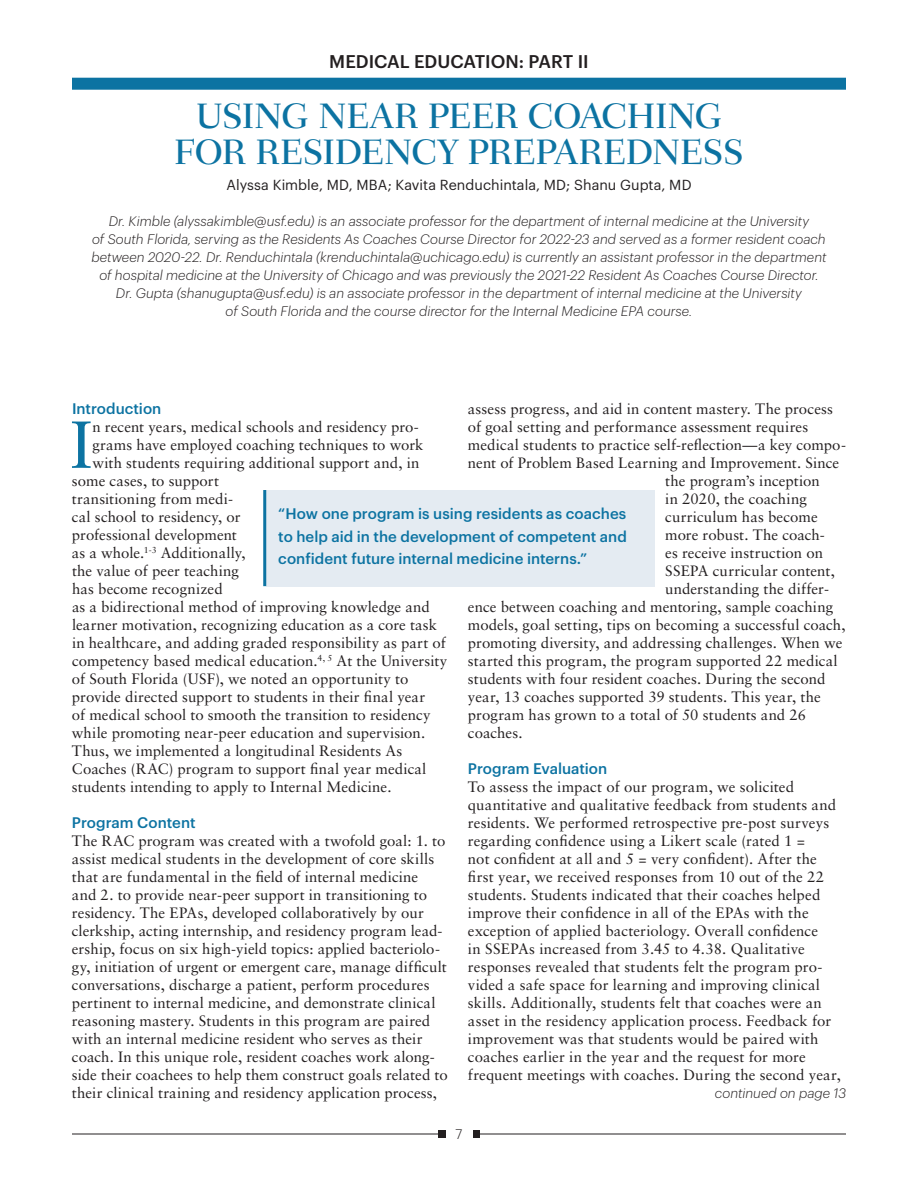
<style>
.page{position:relative;width:918px;height:1188px;background:#fff}
.page>*{position:absolute;margin:0;border:0;box-sizing:border-box;transform-origin:0 0}
.t1{font:66.6px "Sabon";color:#0c73a2}
.t2{font:500 36px/36px "Fairfield LH";letter-spacing:-.035em;color:#0c73a2;text-align:center}
.t3{font:500 18px "Graphik";letter-spacing:-.005em;color:#231f20}
.t4{font:15px/18px "Sabon";letter-spacing:.005em;color:#231f20}
.t5{font:500 15px/22.5px "Graphik";color:#0c73a2;text-align:justify}
.t6{font:14.25px "Graphik";letter-spacing:.005em;color:#231f20}
.t7{font:italic 300 13.5px/18px "Graphik";letter-spacing:.005em;color:#231f20;text-align:center}
.t8{font:300 13.5px "Graphik";color:#231f20}
</style>
<div class="page">
<hr style="left:72px;top:1134px;width:774px;height:1px;background:#231f20">
<div style="left:438px;top:1130px;width:8px;height:8px;background:#231f20"></div>
<div style="left:473px;top:1130px;width:7px;height:8px;background:#231f20"></div>
<div style="left:446px;top:1129px;width:27px;height:10px;background:#fff"></div>
<div style="left:72px;top:78px;width:774px;height:12px;background:#0c73a2"></div>
<div style="left:266px;top:490px;width:389px;height:96px;background:#e4ebf2"></div>
<hr style="left:263px;top:490px;width:3px;height:96px;background:#0c73a2">
<p class="t3" style="left:329px;top:54px;width:261px">MEDICAL EDUCATION: PART II</p>
<h2 class="t2" style="left:174px;top:101px;width:572px">USING NEAR PEER COACHING<br>FOR RESIDENCY PREPAREDNESS</h2>
<p class="t6" style="left:226px;top:178px;width:467px">Alyssa Kimble, MD, MBA; Kavita Renduchintala, MD; Shanu Gupta, MD</p>
<p class="t7" style="left:91px;top:213px;width:737px">Dr. Kimble (alyssakimble@usf.edu) is an associate professor for the department of internal medicine at the University<br>of South Florida, serving as the Residents As Coaches Course Director for 2022-23 and served as a former resident coach between 2020-22. Dr. Renduchintala (krenduchintala@uchicago.edu) is currently an assistant professor in the department of hospital medicine at the University of Chicago and was previously the 2021-22 Resident As Coaches Course Director.<br>Dr. Gupta (shanugupta@usf.edu) is an associate professor in the department of internal medicine at the University<br>of South Florida and the course director for the Internal Medicine EPA course.</p>
<p class="t5" style="left:72px;top:398px;width:91px">Introduction</p>
<h1 class="t1" style="left:70px;top:416px;width:24px">I</h1>
<p class="t4" style="left:92px;top:419px;width:328px">n recent years, medical schools and residency pro-</p>
<p class="t4" style="left:468px;top:401px;width:367px">assess progress, and aid in content mastery. The process</p>
<p class="t4" style="left:468px;top:419px;width:342px">of goal setting and performance assessment requires</p>
<p class="t4" style="left:468px;top:437px;width:379px">medical students to practice self-reflection—a key compo-</p>
<p class="t4" style="left:468px;top:455px;width:373px">nent of Problem Based Learning and Improvement. Since</p>
<p class="t4" style="left:665px;top:473px;width:156px">the program’s inception</p>
<p class="t4" style="left:665px;top:491px;width:143px">in 2020, the coaching</p>
<p class="t4" style="left:665px;top:509px;width:154px">curriculum has become</p>
<p class="t4" style="left:665px;top:527px;width:161px">more robust. The coach-</p>
<p class="t4" style="left:665px;top:545px;width:159px">es receive instruction on</p>
<p class="t4" style="left:665px;top:563px;width:171px">SSEPA curricular content,</p>
<p class="t4" style="left:665px;top:581px;width:165px">understanding the differ-</p>
<p class="t4" style="left:468px;top:599px;width:367px">ence between coaching and mentoring, sample coaching</p>
<p class="t4" style="left:468px;top:617px;width:379px">models, goal setting, tips on becoming a successful coach,</p>
<p class="t4" style="left:468px;top:635px;width:376px">promoting diversity, and addressing challenges. When we</p>
<p class="t4" style="left:468px;top:653px;width:371px">started this program, the program supported 22 medical</p>
<p class="t4" style="left:468px;top:671px;width:359px">students with four resident coaches. During the second</p>
<p class="t4" style="left:468px;top:689px;width:354px">year, 13 coaches supported 39 students. This year, the</p>
<p class="t4" style="left:468px;top:707px;width:340px">program has grown to a total of 50 students and 26</p>
<p class="t4" style="left:468px;top:725px;width:56px">coaches.</p>
<p class="t5" style="left:468px;top:758px;width:141px">Program Evaluation</p>
<p class="t4" style="left:468px;top:779px;width:374px">To assess the impact of our program, we solicited quantitative and qualitative feedback from students and residents. We performed retrospective pre-post surveys regarding confidence using a Likert scale (rated 1 =<br>not confident at all and 5 = very confident). After the first year, we received responses from 10 out of the 22 students. Students indicated that their coaches helped improve their confidence in all of the EPAs with the exception of applied bacteriology. Overall confidence<br>in SSEPAs increased from 3.45 to 4.38. Qualitative responses revealed that students felt the program pro&shy;vided a safe space for learning and improving clinical skills. Additionally, students felt that coaches were an asset in the residency application process. Feedback for improvement was that students would be paired with coaches earlier in the year and the request for more frequent meetings with coaches. During the second year,</p>
<p class="t4" style="left:92px;top:437px;width:333px">grams have employed coaching techniques to work</p>
<p class="t4" style="left:92px;top:455px;width:329px">with students requiring additional support and, in</p>
<p class="t4" style="left:72px;top:473px;width:149px">some cases, to support</p>
<p class="t4" style="left:72px;top:491px;width:163px">transitioning from medi-</p>
<p class="t4" style="left:72px;top:509px;width:170px">cal school to residency, or</p>
<p class="t4" style="left:72px;top:527px;width:166px">professional development</p>
<p class="t4" style="left:72px;top:545px;width:175px">as a whole.<sup>1-3</sup> Additionally,</p>
<p class="t4" style="left:72px;top:563px;width:169px">the value of peer teaching</p>
<p class="t4" style="left:72px;top:581px;width:152px">has become recognized</p>
<p class="t4" style="left:72px;top:599px;width:359px">as a bidirectional method of improving knowledge and</p>
<p class="t4" style="left:72px;top:617px;width:367px">learner motivation, recognizing education as a core task</p>
<p class="t4" style="left:72px;top:635px;width:375px">in healthcare, and adding graded responsibility as part of</p>
<p class="t4" style="left:72px;top:653px;width:377px">competency based medical education.<sup>4,</sup> <sup>5</sup> At the University</p>
<p class="t4" style="left:72px;top:671px;width:338px">of South Florida (USF), we noted an opportunity to</p>
<p class="t4" style="left:72px;top:689px;width:355px">provide directed support to students in their final year</p>
<p class="t4" style="left:72px;top:707px;width:360px">of medical school to smooth the transition to residency</p>
<p class="t4" style="left:72px;top:725px;width:355px">while promoting near-peer education and supervision.</p>
<p class="t4" style="left:72px;top:743px;width:332px">Thus, we implemented a longitudinal Residents As</p>
<p class="t4" style="left:72px;top:761px;width:356px">Coaches (RAC) program to support final year medical</p>
<p class="t4" style="left:72px;top:779px;width:321px">students intending to apply to Internal Medicine.</p>
<p class="t5" style="left:72px;top:812px;width:125px">Program Content</p>
<p class="t4" style="left:72px;top:833px;width:377px">The RAC program was created with a twofold goal: 1. to assist medical students in the development of core skills that are fundamental in the field of internal medicine<br>and 2. to provide near-peer support in transitioning to residency. The EPAs, developed collaboratively by our clerkship, acting internship, and residency program lead&shy;ership, focus on six high-yield topics: applied bacteriolo&shy;gy, initiation of urgent or emergent care, manage difficult conversations, discharge a patient, perform procedures pertinent to internal medicine, and demonstrate clinical reasoning mastery. Students in this program are paired with an internal medicine resident who serves as their coach. In this unique role, resident coaches work along&shy;side their coachees to help them construct goals related to their clinical training and residency application process,</p>
<p class="t5" style="left:278px;top:504px;width:350px">“How one program is using residents as coaches to help aid in the development of competent and confident future internal medicine interns.”</p>
<p class="t7" style="left:715px;top:1085px;width:133px">continued on page 13</p>
<p class="t8" style="left:456px;top:1127px;width:8px">7</p>
</div>
